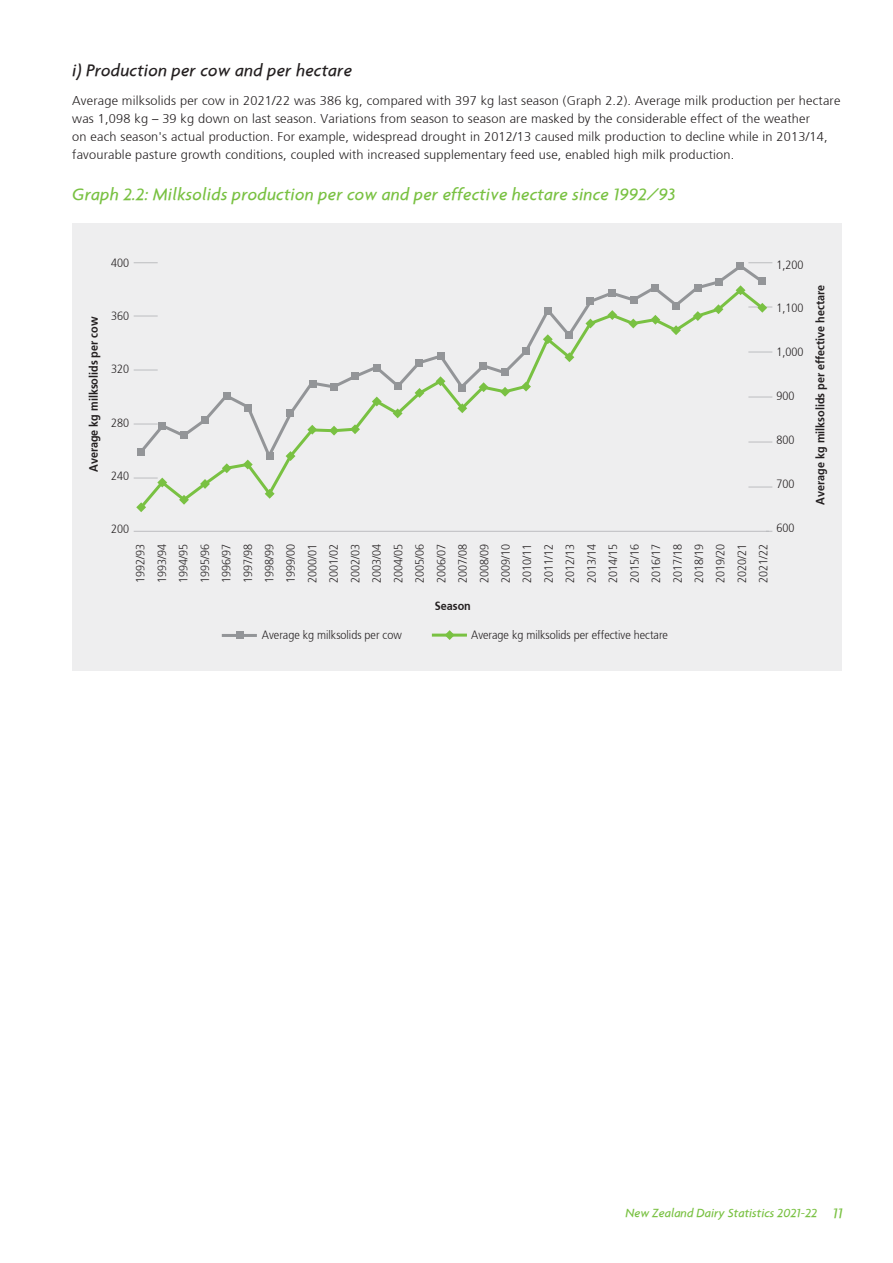
<style>
.page{position:relative;width:893px;height:1263px;background:#fff}
.page>*{position:absolute;margin:0;border:0;box-sizing:border-box;transform-origin:0 0}
.t1{font:italic 500 18px "Agenda";letter-spacing:.01em;color:#79c142}
.t2{font:italic 500 18px "Agenda";letter-spacing:.01em;color:#231f20}
.t3{font:300 12.75px/18px "Frutiger";letter-spacing:.015em;color:#231f20}
.t4{font:italic 500 12.75px "Agenda";color:#79c142}
.t5{font:300 12px/21.5px "Frutiger";color:#231f20;text-align:justify;scale:.9 1}
.t6{font:700 12px "Frutiger";color:#231f20;scale:.9 1}
.s1{font-size:15px}
</style>
<div class="page">
<div style="left:72px;top:223px;width:770px;height:448px;background:#eeeeef"></div>
<svg style="left:134px;top:531px;width:24px;height:1px"></svg>
<hr style="left:158px;top:531px;width:611px;height:1px;background:#bcbdc0">
<div style="left:236px;top:631px;width:7px;height:8px;background:#939598"></div>
<hr style="left:222px;top:634px;width:35px;height:3px;background:#939598">
<hr style="left:432px;top:634px;width:35px;height:3px;background:#79c142">
<svg style="left:445px;top:630px;width:10px;height:10px"></svg>
<svg style="left:137px;top:463px;width:629px;height:41px"></svg>
<svg style="left:200px;top:479px;width:10px;height:10px"></svg>
<svg style="left:222px;top:463px;width:10px;height:10px"></svg>
<svg style="left:243px;top:463px;width:10px;height:6px"></svg>
<svg style="left:265px;top:489px;width:10px;height:10px"></svg>
<svg style="left:766px;top:306px;width:6px;height:3px"></svg>
<svg style="left:136px;top:502px;width:10px;height:10px"></svg>
<svg style="left:179px;top:495px;width:10px;height:10px"></svg>
<svg style="left:137px;top:262px;width:629px;height:201px"></svg>
<div style="left:181px;top:432px;width:7px;height:7px;background:#939598"></div>
<div style="left:159px;top:423px;width:7px;height:7px;background:#939598"></div>
<div style="left:202px;top:416px;width:7px;height:7px;background:#939598"></div>
<div style="left:223px;top:392px;width:8px;height:7px;background:#939598"></div>
<div style="left:244px;top:404px;width:7px;height:7px;background:#939598"></div>
<div style="left:266px;top:452px;width:7px;height:8px;background:#939598"></div>
<div style="left:287px;top:409px;width:7px;height:7px;background:#939598"></div>
<div style="left:309px;top:380px;width:7px;height:7px;background:#939598"></div>
<div style="left:330px;top:383px;width:8px;height:8px;background:#939598"></div>
<div style="left:351px;top:372px;width:8px;height:7px;background:#939598"></div>
<div style="left:373px;top:364px;width:8px;height:7px;background:#939598"></div>
<div style="left:394px;top:382px;width:7px;height:7px;background:#939598"></div>
<div style="left:416px;top:359px;width:7px;height:8px;background:#939598"></div>
<div style="left:437px;top:352px;width:7px;height:7px;background:#939598"></div>
<div style="left:459px;top:384px;width:7px;height:7px;background:#939598"></div>
<div style="left:480px;top:363px;width:7px;height:7px;background:#939598"></div>
<div style="left:501px;top:368px;width:7px;height:8px;background:#939598"></div>
<div style="left:522px;top:348px;width:7px;height:7px;background:#939598"></div>
<div style="left:544px;top:307px;width:7px;height:7px;background:#939598"></div>
<div style="left:566px;top:331px;width:7px;height:7px;background:#939598"></div>
<div style="left:587px;top:297px;width:7px;height:8px;background:#939598"></div>
<div style="left:609px;top:289px;width:7px;height:7px;background:#939598"></div>
<div style="left:630px;top:296px;width:7px;height:7px;background:#939598"></div>
<div style="left:651px;top:284px;width:7px;height:8px;background:#939598"></div>
<div style="left:672px;top:302px;width:8px;height:7px;background:#939598"></div>
<div style="left:694px;top:284px;width:7px;height:7px;background:#939598"></div>
<div style="left:715px;top:278px;width:7px;height:8px;background:#939598"></div>
<div style="left:737px;top:262px;width:7px;height:7px;background:#939598"></div>
<div style="left:759px;top:278px;width:7px;height:7px;background:#939598"></div>
<svg style="left:134px;top:478px;width:33px;height:9px"></svg>
<h1 class="t2" style="left:72px;top:60px;width:281px">i) Production per cow and per hectare</h1>
<p class="t3" style="left:72px;top:92px;width:770px">Average milksolids per cow in 2021/22 was 386 kg, compared with 397 kg last season (Graph 2.2). Average milk production per hectare was 1,098 kg – 39 kg down on last season. Variations from season to season are masked by the considerable effect of the weather<br>on each season's actual production. For example, widespread drought in 2012/13 caused milk production to decline while in 2013/14, favourable pasture growth conditions, coupled with increased supplementary feed use, enabled high milk production.</p>
<h1 class="t1" style="left:72px;top:184px;width:605px">Graph 2.2: Milksolids production per cow and per effective hectare since 1992/93</h1>
<p class="t6" style="left:87px;top:472px;width:174px;rotate:-90deg">Average kg milksolids per cow</p>
<p class="t5" style="left:111px;top:252px;width:22px">400</p>
<p class="t5" style="left:111px;top:305px;width:22px">360</p>
<p class="t5" style="left:111px;top:359px;width:22px">320</p>
<p class="t5" style="left:111px;top:412px;width:22px">280</p>
<p class="t5" style="left:111px;top:465px;width:22px">240</p>
<p class="t5" style="left:111px;top:518px;width:22px">200</p>
<p class="t5" style="left:130px;top:583px;width:45px;rotate:-90deg">1992/93<br>1993/94<br>1994/95<br>1995/96<br>1996/97<br>1997/98<br>1998/99<br>1999/00<br>2000/01<br>2001/02<br>2002/03<br>2003/04<br>2004/05<br>2005/06<br>2006/07<br>2007/08<br>2008/09<br>2009/10<br>2010/11<br>2011/12<br>2012/13<br>2013/14<br>2014/15<br>2015/16<br>2016/17<br>2017/18<br>2018/19<br>2019/20<br>2020/21<br>2021/22</p>
<p class="t6" style="left:435px;top:598px;width:42px">Season</p>
<p class="t5" style="left:262px;top:624px;width:157px">Average kg milksolids per cow</p>
<p class="t5" style="left:471px;top:624px;width:220px">Average kg milksolids per effective hectare</p>
<p class="t5" style="left:776px;top:254px;width:32px">1,200</p>
<p class="t5" style="left:776px;top:298px;width:32px">1,100</p>
<p class="t5" style="left:776px;top:342px;width:32px">1,000</p>
<p class="t5" style="left:776px;top:386px;width:22px">900</p>
<p class="t5" style="left:776px;top:429px;width:22px">800</p>
<p class="t5" style="left:776px;top:473px;width:22px">700</p>
<p class="t5" style="left:776px;top:517px;width:22px">600</p>
<p class="t6" style="left:813px;top:505px;width:246px;rotate:-90deg">Average kg milksolids per effective hectare</p>
<p class="t4" style="left:625px;top:1205px;width:219px">New Zealand Dairy Statistics 2021-22 <span class="s1">11</span></p>
</div>
